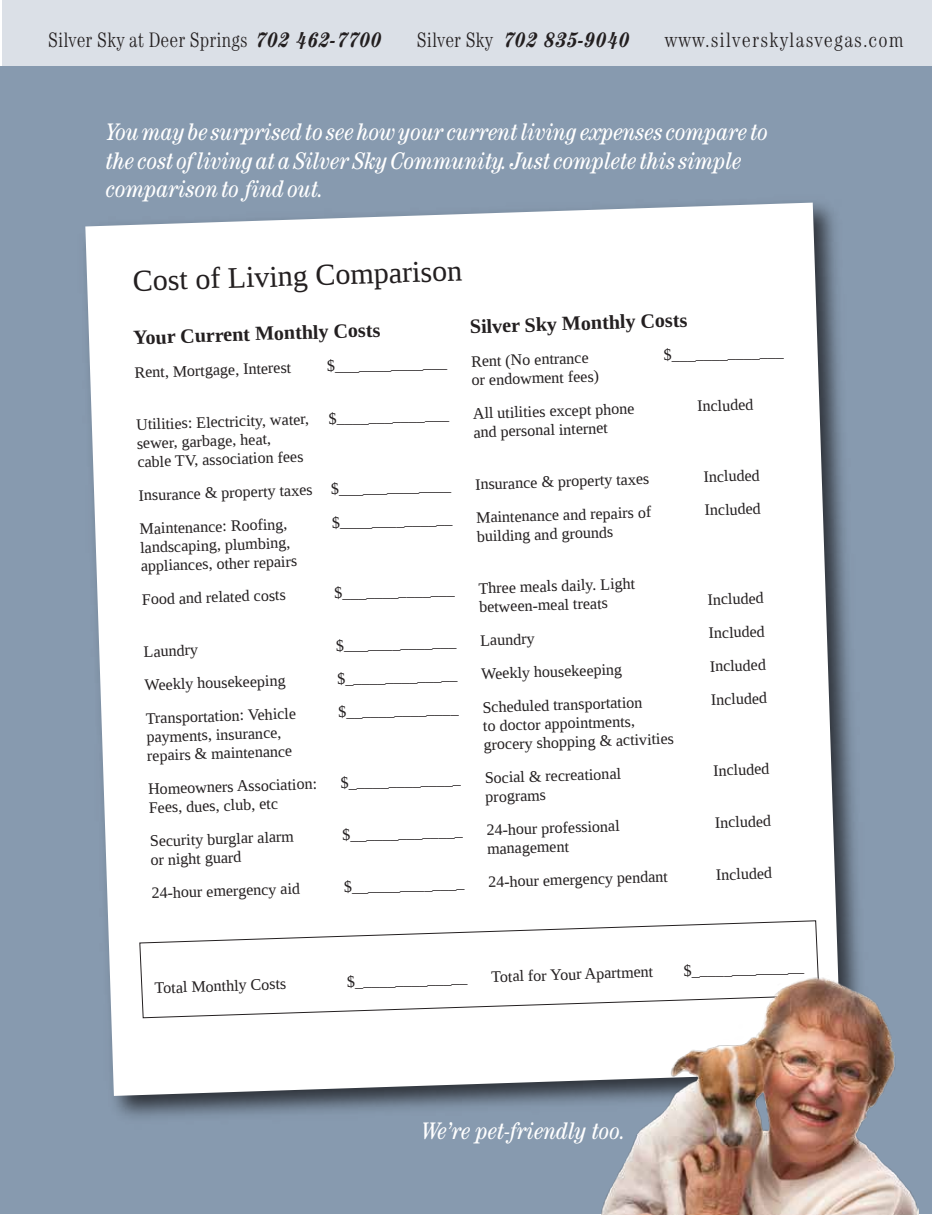
<style>
.page{position:relative;width:932px;height:1215px;background:#fff}
.page>*{position:absolute;margin:0;border:0;box-sizing:border-box;transform-origin:0 0}
.t1{font:30px "Liberation Serif";color:#231f20}
.t2{font:italic condensed 24px/28.5px "Century";color:#fff}
.t3{font:300 condensed 21px "Century";color:#231f20;scale:.95 1}
.t4{font:300 condensed 21px "Century";letter-spacing:.05em;color:#231f20}
.t5{font:italic 700 condensed 21px "Century";letter-spacing:.05em;color:#231f20}
.t6{font:700 20.1px "Liberation Serif";color:#231f20}
.t7{font:16.05px/33.5px "Liberation Serif";color:#231f20}
.s1{font-weight:700;font-style:italic}
.s2{font-weight:300;font-style:normal}
</style>
<div class="page">
<div style="left:2px;top:0;width:930px;height:66px;background:#dbe0e7"></div>
<div style="left:0;top:66px;width:932px;height:1148px;background:#879aaf"></div>
<img style="left:114px;top:202px;width:745px;height:916px">
<div style="left:85px;top:203px;width:756px;height:893px;background:#fff"></div>
<div style="left:139px;top:920px;width:680px;height:99px;background:#fff"></div>
<img style="left:599px;top:972px;width:319px;height:243px">
<h3 class="t3" style="left:48px;top:28px;width:352px">Silver Sky at Deer Springs <span class="s1">702 462-7700</span></h3>
<h3 class="t5" style="left:417px;top:27px;width:214px"><span class="s2">Silver Sky</span> 702 835-9040</h3>
<h3 class="t4" style="left:664px;top:28px;width:240px">www.silverskylasvegas.com</h3>
<h2 class="t2" style="left:106px;top:118px;width:664px">You may be surprised to see how your current living expenses compare to the cost of living at a Silver Sky Community. Just complete this simple comparison to find out.</h2>
<h1 class="t1" style="left:132px;top:262px;width:331px;rotate:-2deg">Cost of Living Comparison</h1>
<p class="t6" style="left:133px;top:324px;width:248px;rotate:-2deg">Your Current Monthly Costs</p>
<p class="t6" style="left:469px;top:313px;width:219px;rotate:-2deg">Silver Sky Monthly Costs</p>
<p class="t7" style="left:134px;top:356px;width:158px;rotate:-2deg">Rent, Mortgage, Interest</p>
<p class="t7" style="left:326px;top:349px;width:122px;rotate:-2deg">$______________</p>
<p class="t7" style="left:470px;top:345px;width:119px;rotate:-2deg">Rent (No entrance</p>
<p class="t7" style="left:663px;top:338px;width:122px;rotate:-2deg">$______________</p>
<p class="t7" style="left:471px;top:363px;width:129px;rotate:-2deg">or endowment fees)</p>
<p class="t7" style="left:472px;top:397px;width:163px;rotate:-2deg">All utilities except phone</p>
<p class="t7" style="left:696px;top:389px;width:58px;rotate:-2deg">Included</p>
<p class="t7" style="left:136px;top:408px;width:314px;rotate:-2deg">Utilities: Electricity, water, $______________</p>
<p class="t7" style="left:473px;top:416px;width:136px;rotate:-2deg">and personal internet</p>
<p class="t7" style="left:136px;top:427px;width:136px;rotate:-2deg">sewer, garbage, heat,</p>
<p class="t7" style="left:137px;top:445px;width:314px;rotate:-2deg">cable TV, association fees<br>Insurance &amp; property taxes $______________</p>
<p class="t7" style="left:703px;top:460px;width:58px;rotate:-2deg">Included</p>
<p class="t7" style="left:474px;top:468px;width:176px;rotate:-2deg">Insurance &amp; property taxes</p>
<p class="t7" style="left:139px;top:512px;width:149px;rotate:-2deg">Maintenance: Roofing,</p>
<p class="t7" style="left:331px;top:506px;width:122px;rotate:-2deg">$______________</p>
<p class="t7" style="left:475px;top:501px;width:176px;rotate:-2deg">Maintenance and repairs of</p>
<p class="t7" style="left:704px;top:493px;width:58px;rotate:-2deg">Included</p>
<p class="t7" style="left:140px;top:531px;width:152px;rotate:-2deg">landscaping, plumbing,</p>
<p class="t7" style="left:476px;top:520px;width:138px;rotate:-2deg">building and grounds</p>
<p class="t7" style="left:140px;top:549px;width:158px;rotate:-2deg">appliances, other repairs<br>Food and related costs</p>
<p class="t7" style="left:334px;top:576px;width:122px;rotate:-2deg">$______________</p>
<p class="t7" style="left:478px;top:579px;width:158px;line-height:18.6px;rotate:-2deg">Three meals daily. Light between-meal treats</p>
<p class="t7" style="left:707px;top:583px;width:58px;rotate:-2deg">Included</p>
<p class="t7" style="left:708px;top:616px;width:58px;rotate:-2deg">Included</p>
<p class="t7" style="left:143px;top:635px;width:56px;rotate:-2deg">Laundry</p>
<p class="t7" style="left:335px;top:628px;width:122px;rotate:-2deg">$______________</p>
<p class="t7" style="left:479px;top:624px;width:56px;rotate:-2deg">Laundry</p>
<p class="t7" style="left:144px;top:668px;width:142px;rotate:-2deg">Weekly housekeeping</p>
<p class="t7" style="left:336px;top:662px;width:122px;rotate:-2deg">$______________</p>
<p class="t7" style="left:481px;top:657px;width:142px;rotate:-2deg">Weekly housekeeping</p>
<p class="t7" style="left:709px;top:650px;width:58px;rotate:-2deg">Included</p>
<p class="t7" style="left:145px;top:702px;width:152px;rotate:-2deg">Transportation: Vehicle</p>
<p class="t7" style="left:338px;top:695px;width:122px;rotate:-2deg">$______________</p>
<p class="t7" style="left:482px;top:691px;width:161px;rotate:-2deg">Scheduled transportation</p>
<p class="t7" style="left:710px;top:683px;width:58px;rotate:-2deg">Included</p>
<p class="t7" style="left:146px;top:720px;width:136px;rotate:-2deg">payments, insurance,</p>
<p class="t7" style="left:482px;top:709px;width:153px;rotate:-2deg">to doctor appointments,</p>
<p class="t7" style="left:483px;top:728px;width:192px;rotate:-2deg">grocery shopping &amp; activities</p>
<p class="t7" style="left:146px;top:739px;width:147px;rotate:-2deg">repairs &amp; maintenance</p>
<p class="t7" style="left:148px;top:772px;width:170px;rotate:-2deg">Homeowners Association:</p>
<p class="t7" style="left:340px;top:766px;width:122px;rotate:-2deg">$______________</p>
<p class="t7" style="left:484px;top:761px;width:138px;rotate:-2deg">Social &amp; recreational</p>
<p class="t7" style="left:712px;top:754px;width:58px;rotate:-2deg">Included</p>
<p class="t7" style="left:148px;top:791px;width:131px;rotate:-2deg">Fees, dues, club, etc</p>
<p class="t7" style="left:485px;top:780px;width:62px;rotate:-2deg">programs</p>
<p class="t7" style="left:149px;top:824px;width:145px;rotate:-2deg">Security burglar alarm</p>
<p class="t7" style="left:342px;top:818px;width:122px;rotate:-2deg">$______________</p>
<p class="t7" style="left:486px;top:813px;width:135px;rotate:-2deg">24-hour professional</p>
<p class="t7" style="left:714px;top:806px;width:58px;rotate:-2deg">Included</p>
<p class="t7" style="left:150px;top:843px;width:92px;rotate:-2deg">or night guard</p>
<p class="t7" style="left:486px;top:832px;width:83px;rotate:-2deg">management</p>
<p class="t7" style="left:151px;top:876px;width:150px;rotate:-2deg">24-hour emergency aid</p>
<p class="t7" style="left:343px;top:870px;width:122px;rotate:-2deg">$______________</p>
<p class="t7" style="left:487px;top:865px;width:181px;rotate:-2deg">24-hour emergency pendant</p>
<p class="t7" style="left:715px;top:858px;width:58px;rotate:-2deg">Included</p>
<p class="t7" style="left:154px;top:971px;width:133px;rotate:-2deg">Total Monthly Costs</p>
<p class="t7" style="left:346px;top:965px;width:122px;rotate:-2deg">$______________</p>
<p class="t7" style="left:491px;top:960px;width:163px;rotate:-2deg">Total for Your Apartment</p>
<p class="t7" style="left:683px;top:954px;width:122px;rotate:-2deg">$______________</p>
<h2 class="t2" style="left:422px;top:1116px;width:205px">We’re pet-friendly too.</h2>
</div>
